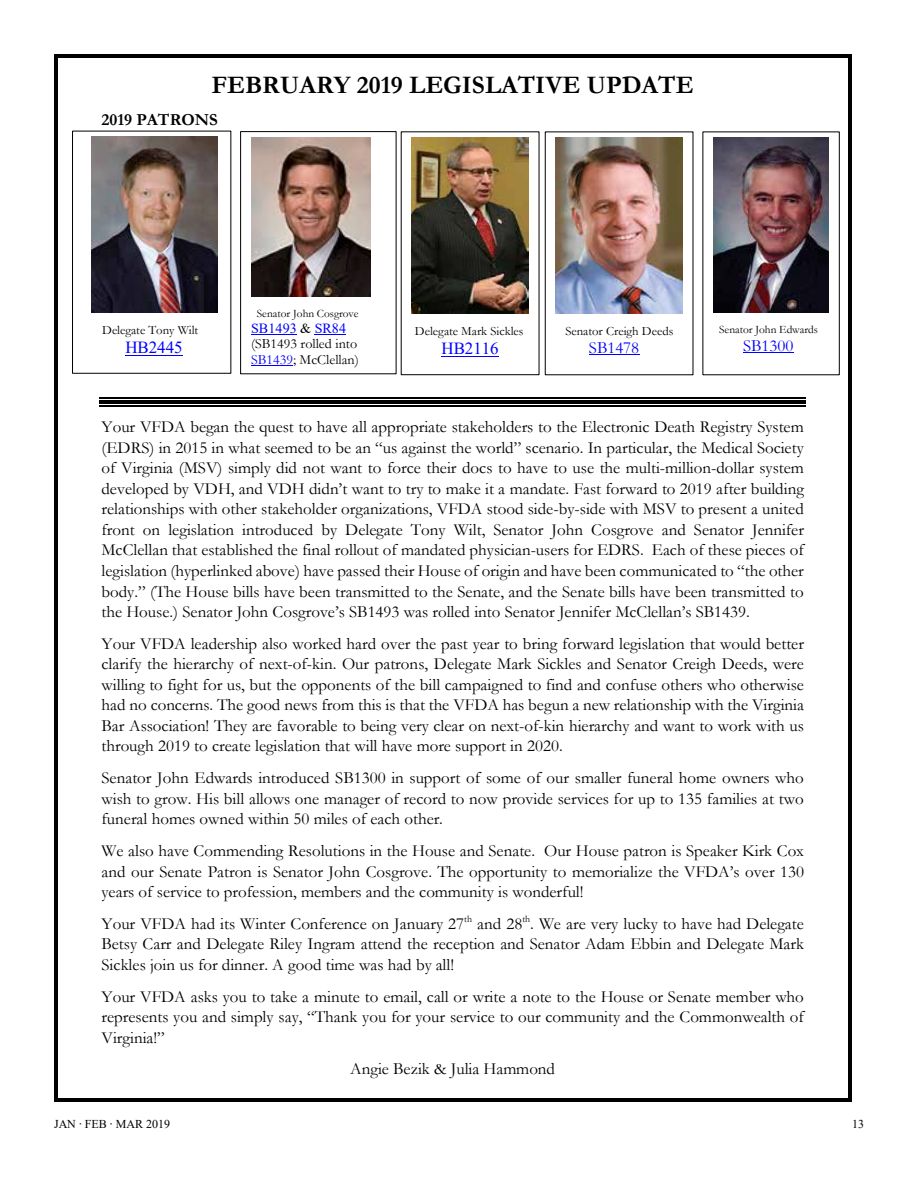
<style>
.page{position:relative;width:918px;height:1188px;background:#fff}
.page>*{position:absolute;margin:0;border:0;box-sizing:border-box;transform-origin:0 0}
.t1{font:700 25.35px "Garamond";color:#000}
.t2{font:16.95px/20.5px "Garamond";color:#000;text-align:justify}
.t3{font:16.95px "Times New Roman";color:#00f}
.t4{font:16.95px "Garamond";color:#00f}
.t5{font:700 16.95px "Garamond";color:#000}
.t6{font:13.95px/15.9px "Garamond";color:#000}
.t7{font:13.95px "Times New Roman";letter-spacing:.005em;color:#00f}
.t8{font:12.6px "Garamond";color:#000}
.t9{font:12px "Times New Roman";color:#000}
.t10{font:11.25px "Garamond";letter-spacing:-.005em;color:#000}
.s1{color:#000}
.s2{color:#00f}
.s3{font-family:"Minion Pro"}
</style>
<div class="page">
<hr style="left:99px;top:405px;width:707px;height:1px;background:#000">
<hr style="left:99px;top:400px;width:707px;height:3px;background:#000">
<hr style="left:99px;top:397px;width:707px;height:2px;background:#000">
<div style="left:72px;top:131px;width:159px;height:243px;border:1px solid #000"></div>
<hr style="left:125px;top:355px;width:58px;height:1px;background:#00f">
<img style="left:92px;top:137px;width:125px;height:175px">
<div style="left:240px;top:131px;width:156px;height:243px;border:1px solid #000"></div>
<hr style="left:251px;top:334px;width:46px;height:1px;background:#00f">
<hr style="left:315px;top:334px;width:31px;height:1px;background:#00f">
<hr style="left:251px;top:365px;width:42px;height:1px;background:#00f">
<img style="left:251px;top:137px;width:120px;height:159px">
<hr style="left:441px;top:356px;width:58px;height:1px;background:#00f">
<img style="left:412px;top:137px;width:116px;height:176px">
<hr style="left:589px;top:354px;width:50px;height:1px;background:#00f">
<img style="left:556px;top:137px;width:127px;height:176px">
<div style="left:703px;top:132px;width:137px;height:243px;border:1px solid #000"></div>
<hr style="left:743px;top:352px;width:50px;height:1px;background:#00f">
<img style="left:713px;top:137px;width:116px;height:175px">
<hr style="left:57px;top:54px;width:791px;height:3px;background:#000">
<hr style="left:54px;top:57px;width:3px;height:1042px;background:#000">
<hr style="left:848px;top:57px;width:3px;height:1042px;background:#000">
<hr style="left:57px;top:1099px;width:791px;height:3px;background:#000">
<h1 class="t1" style="left:211px;top:67px;width:484px">FEBRUARY 2019 LEGISLATIVE UPDATE</h1>
<p class="t5" style="left:102px;top:108px;width:118px">2019 PATRONS</p>
<p class="t8" style="left:102px;top:322px;width:98px">Delegate Tony Wilt</p>
<p class="t3" style="left:125px;top:335px;width:59px">HB2445</p>
<p class="t10" style="left:257px;top:306px;width:103px">Senator John Cosgrove</p>
<p class="t7" style="left:251px;top:318px;width:96px">SB1493 <span class="s1">&amp;</span> SR84</p>
<p class="t6" style="left:251px;top:335px;width:109px">(SB1493 rolled into<br><span class="s2">SB1439</span>; McClellan)</p>
<p class="t8" style="left:415px;top:323px;width:110px">Delegate Mark Sickles</p>
<p class="t3" style="left:441px;top:336px;width:59px">HB2116</p>
<p class="t8" style="left:565px;top:323px;width:109px">Senator Creigh Deeds</p>
<p class="t4" style="left:589px;top:336px;width:52px">SB1478</p>
<p class="t10" style="left:719px;top:322px;width:100px">Senator John Edwards</p>
<p class="t4" style="left:743px;top:334px;width:52px">SB1300</p>
<p class="t2" style="left:102px;top:416px;width:704px">Your VFDA began the quest to have all appropriate stakeholders to the Electronic Death Registry System (EDRS) in 2015 in what seemed to be an “us against the world” scenario. In particular, the Medical Society of Virginia (MSV) simply did not want to force their docs to have to use the multi-million-dollar system developed by VDH, and VDH didn’t want to try to make it a mandate. Fast forward to 2019 after building relationships with other stakeholder organizations, VFDA stood side-by-side with MSV to present a united front on legislation introduced by Delegate Tony Wilt, Senator John Cosgrove and Senator Jennifer McClellan that established the final rollout of mandated physician-users for EDRS. Each of these pieces of legislation (hyperlinked above) have passed their House of origin and have been communicated to “the other body.” (The House bills have been transmitted to the Senate, and the Senate bills have been transmitted to the House.) Senator John Cosgrove’s SB1493 was rolled into Senator Jennifer McClellan’s SB1439.</p>
<p class="t2" style="left:102px;top:633px;width:704px">Your VFDA leadership also worked hard over the past year to bring forward legislation that would better clarify the hierarchy of next-of-kin. Our patrons, Delegate Mark Sickles and Senator Creigh Deeds, were willing to fight for us, but the opponents of the bill campaigned to find and confuse others who otherwise had no concerns. The good news from this is that the VFDA has begun a new relationship with the Virginia Bar Association! They are favorable to being very clear on next-of-kin hierarchy and want to work with us through 2019 to create legislation that will have more support in 2020.</p>
<p class="t2" style="left:102px;top:767px;width:704px">Senator John Edwards introduced SB1300 in support of some of our smaller funeral home owners who wish to grow. His bill allows one manager of record to now provide services for up to 135 families at two funeral homes owned within 50 miles of each other.</p>
<p class="t2" style="left:102px;top:840px;width:704px">We also have Commending Resolutions in the House and Senate. Our House patron is Speaker Kirk Cox and our Senate Patron is Senator John Cosgrove. The opportunity to memorialize the VFDA’s over 130 years of service to profession, members and the community is wonderful!</p>
<p class="t2" style="left:102px;top:913px;width:704px">Your VFDA had its Winter Conference on January 27<sup>th</sup> and 28<sup>th</sup>. We are very lucky to have had Delegate Betsy Carr and Delegate Riley Ingram attend the reception and Senator Adam Ebbin and Delegate Mark Sickles join us for dinner. A good time was had by all!</p>
<p class="t2" style="left:102px;top:986px;width:704px">Your VFDA asks you to take a minute to email, call or write a note to the House or Senate member who represents you and simply say, “Thank you for your service to our community and the Commonwealth of Virginia!”</p>
<p class="t2" style="left:350px;top:1058px;width:206px">Angie Bezik &amp; Julia Hammond</p>
<p class="t9" style="left:54px;top:1116px;width:118px">JAN <span class="s3">·</span> FEB <span class="s3">·</span> MAR 2019</p>
<p class="t9" style="left:852px;top:1115px;width:13px">13</p>
</div>
